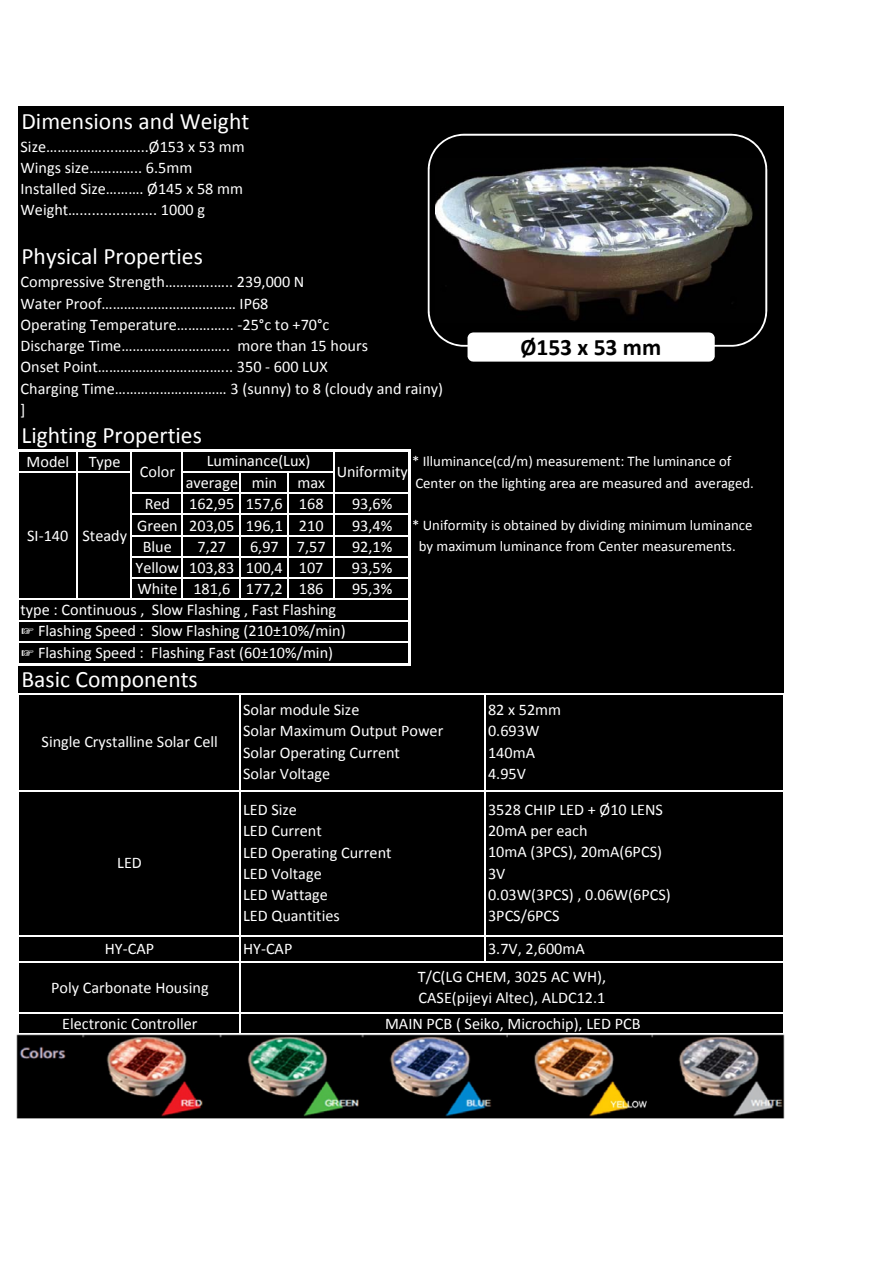
<style>
.page{position:relative;width:893px;height:1263px;background:#fff}
.page>*{position:absolute;margin:0;border:0;box-sizing:border-box;transform-origin:0 0}
.t1{font:23.55px "Calibri";color:#fff}
.t2{font:700 23.55px "Calibri";letter-spacing:-.005em;color:#000}
.t3{font:16.2px/21.3px "Calibri";color:#fff}
.t4{font:14.7px "Calibri";color:#fff}
.s1{font-size:16.2px}
</style>
<div class="page">
<div style="left:18px;top:106px;width:766px;height:929px;background:#000"></div>
<hr style="left:19px;top:471px;width:113px;height:2px;background:#fff">
<hr style="left:16px;top:449px;width:3px;height:217px;background:#fff">
<hr style="left:239px;top:473px;width:2px;height:127px;background:#fff">
<hr style="left:76px;top:452px;width:2px;height:148px;background:#fff">
<hr style="left:130px;top:452px;width:2px;height:148px;background:#fff">
<hr style="left:181px;top:452px;width:2px;height:148px;background:#fff">
<hr style="left:333px;top:452px;width:1px;height:148px;background:#fff">
<hr style="left:408px;top:452px;width:3px;height:214px;background:#fff">
<hr style="left:239px;top:695px;width:2px;height:340px;background:#fff">
<hr style="left:287px;top:473px;width:1px;height:127px;background:#fff">
<hr style="left:484px;top:695px;width:2px;height:268px;background:#fff">
<hr style="left:783px;top:695px;width:1px;height:340px;background:#fff">
<hr style="left:19px;top:449px;width:392px;height:3px;background:#fff">
<hr style="left:183px;top:471px;width:151px;height:2px;background:#fff">
<hr style="left:132px;top:492px;width:276px;height:2px;background:#fff">
<hr style="left:132px;top:514px;width:276px;height:1px;background:#fff">
<hr style="left:132px;top:535px;width:276px;height:1px;background:#fff">
<hr style="left:132px;top:556px;width:276px;height:2px;background:#fff">
<hr style="left:132px;top:577px;width:276px;height:2px;background:#fff">
<hr style="left:19px;top:599px;width:389px;height:1px;background:#fff">
<hr style="left:19px;top:620px;width:389px;height:1px;background:#fff">
<hr style="left:19px;top:641px;width:389px;height:2px;background:#fff">
<hr style="left:19px;top:663px;width:392px;height:3px;background:#fff">
<hr style="left:18px;top:693px;width:766px;height:2px;background:#fff">
<hr style="left:18px;top:790px;width:766px;height:1px;background:#fff">
<hr style="left:18px;top:935px;width:766px;height:2px;background:#fff">
<hr style="left:18px;top:962px;width:766px;height:1px;background:#fff">
<hr style="left:18px;top:1012px;width:766px;height:2px;background:#fff">
<hr style="left:18px;top:1034px;width:766px;height:1px;background:#fff">
<svg style="left:428px;top:134px;width:339px;height:213px"></svg>
<img style="left:17px;top:1035px;width:767px;height:83px">
<img style="left:436px;top:158px;width:323px;height:164px">
<svg style="left:467px;top:332px;width:248px;height:30px;background:#f6f6f6"></svg>
<h1 class="t1" style="left:21px;top:111px;width:229px">Dimensions and Weight</h1>
<p class="t3" style="left:21px;top:137px;width:226px">Size……………...……...Ø153 x 53 mm<br>Wings size………….. 6.5mm<br>Installed Size………. Ø145 x 58 mm<br>Weight…................... 1000 g</p>
<h1 class="t1" style="left:21px;top:247px;width:183px">Physical Properties</h1>
<p class="t3" style="left:21px;top:273px;width:424px">Compressive Strength………….….. 239,000 N<br>Water Proof……………………………… IP68<br>Operating Temperature…………... ‐25°c to +70°c<br>Discharge Time……………………….. more than 15 hours<br>Onset Point……………………………... 350 ‐ 600 LUX<br>Charging Time………………………… 3 (sunny) to 8 (cloudy and rainy) ]</p>
<h1 class="t1" style="left:21px;top:426px;width:182px">Lighting Properties</h1>
<p class="t3" style="left:27px;top:452px;width:95px">Model Type</p>
<p class="t4" style="left:412px;top:455px;width:321px">* Illuminance(cd/m) measurement: The luminance of</p>
<p class="t3" style="left:186px;top:473px;width:93px">average min</p>
<p class="t3" style="left:297px;top:473px;width:29px">max</p>
<p class="t4" style="left:415px;top:477px;width:340px">Center on the lighting area are measured and averaged.</p>
<p class="t3" style="left:145px;top:495px;width:180px">Red 162,95 157,6 168</p>
<p class="t3" style="left:352px;top:495px;width:42px">93,6%</p>
<p class="t3" style="left:137px;top:516px;width:188px">Green 203,05 196,1 210</p>
<p class="t4" style="left:352px;top:519px;width:402px"><span class="s1">93,4%</span> * Uniformity is obtained by dividing minimum luminance</p>
<p class="t3" style="left:143px;top:537px;width:31px">Blue</p>
<p class="t3" style="left:197px;top:537px;width:30px">7,27</p>
<p class="t3" style="left:250px;top:537px;width:77px">6,97 7,57</p>
<p class="t3" style="left:352px;top:537px;width:42px">92,1%</p>
<p class="t4" style="left:419px;top:540px;width:318px">by maximum luminance from Center measurements.</p>
<p class="t3" style="left:136px;top:558px;width:189px">Yellow 103,83 100,4 107</p>
<p class="t3" style="left:352px;top:558px;width:42px">93,5%</p>
<p class="t3" style="left:137px;top:580px;width:188px">White 181,6 177,2 186</p>
<p class="t3" style="left:352px;top:580px;width:42px">95,3%</p>
<h1 class="t2" style="left:520px;top:337px;width:142px">Ø153 x 53 mm</h1>
<p class="t3" style="left:207px;top:451px;width:105px">Luminance(Lux)</p>
<p class="t3" style="left:337px;top:462px;width:73px">Uniformity</p>
<p class="t3" style="left:140px;top:462px;width:37px">Color</p>
<p class="t3" style="left:27px;top:526px;width:101px">SI‐140 Steady</p>
<p class="t3" style="left:21px;top:600px;width:327px">type : Continuous , Slow Flashing , Fast Flashing ☞ Flashing Speed : Slow Flashing (210±10%/min) ☞ Flashing Speed : Flashing Fast (60±10%/min)</p>
<h1 class="t1" style="left:21px;top:669px;width:178px">Basic Components</h1>
<p class="t3" style="left:42px;top:732px;width:178px">Single Crystalline Solar Cell</p>
<p class="t3" style="left:117px;top:853px;width:26px">LED</p>
<p class="t3" style="left:243px;top:700px;width:202px">Solar module Size<br>Solar Maximum Output Power<br>Solar Operating Current<br>Solar Voltage</p>
<p class="t3" style="left:488px;top:700px;width:75px">82 x 52mm<br>0.693W<br>140mA<br>4.95V</p>
<p class="t3" style="left:243px;top:800px;width:150px">LED Size<br>LED Current<br>LED Operating Current<br>LED Voltage<br>LED Wattage<br>LED Quantities</p>
<p class="t3" style="left:488px;top:800px;width:184px">3528 CHIP LED + Ø10 LENS<br>20mA per each<br>10mA (3PCS), 20mA(6PCS)<br>3V<br>0.03W(3PCS) , 0.06W(6PCS)<br>3PCS/6PCS</p>
<p class="t3" style="left:105px;top:939px;width:51px">HY‐CAP</p>
<p class="t3" style="left:243px;top:939px;width:51px">HY‐CAP</p>
<p class="t3" style="left:488px;top:939px;width:98px">3.7V, 2,600mA</p>
<p class="t3" style="left:51px;top:978px;width:159px">Poly Carbonate Housing</p>
<p class="t3" style="left:418px;top:967px;width:190px">T/C(LG CHEM, 3025 AC WH),<br>CASE(pijeyi Altec), ALDC12.1</p>
<p class="t3" style="left:62px;top:1014px;width:137px">Electronic Controller</p>
<p class="t3" style="left:385px;top:1014px;width:257px">MAIN PCB ( Seiko, Microchip), LED PCB</p>
</div>
